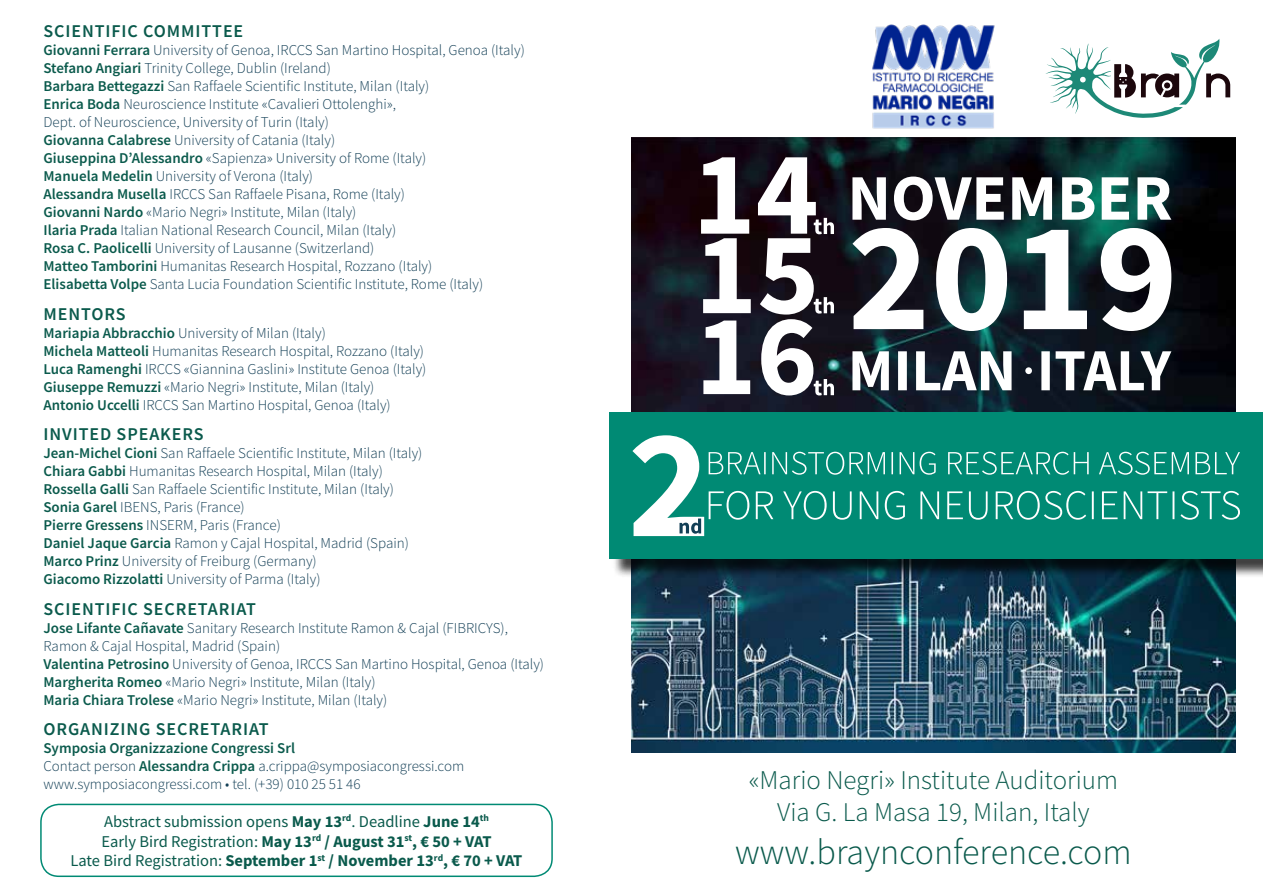
<style>
.page{position:relative;width:1263px;height:893px;background:#fff}
.page>*{position:absolute;margin:0;border:0;box-sizing:border-box;transform-origin:0 0}
.t1{font:300 36px "Source Sans Pro";color:#0a5a4c}
.t2{font:300 27px/32.4px "Source Sans Pro";color:#0a5a4c;text-align:center}
.t3{font:600 18px "Source Sans Pro";letter-spacing:.05em;color:#0a5a4c}
.t4{font:16.5px/19.8px "Source Sans Pro";color:#0a5a4c;text-align:center}
.t5{font:300 15px/18px "Source Sans Pro";color:#133f56}
.s1{font-weight:600;color:#0a5a4c}
.s2{font-weight:700}
</style>
<div class="page">
<img style="left:631px;top:137px;width:604px;height:616px">
<div style="left:612px;top:415px;width:651px;height:163px;background:#000;opacity:.75"></div>
<div style="left:609px;top:412px;width:654px;height:147px;background:#008a74"></div>
<div style="left:40px;top:804px;width:513px;height:73px;border:2px solid #008a74;border-radius:18px"></div>
<svg style="left:632px;top:435px;width:608px;height:101px"></svg>
<svg style="left:1046px;top:39px;width:184px;height:79px"></svg>
<svg style="left:701px;top:157px;width:133px;height:238px"></svg>
<svg style="left:852px;top:177px;width:319px;height:43px"></svg>
<svg style="left:1041px;top:351px;width:130px;height:39px"></svg>
<div style="left:1025px;top:367px;width:7px;height:7px;background:#fff;border-radius:50%"></div>
<svg style="left:852px;top:351px;width:159px;height:39px"></svg>
<svg style="left:852px;top:228px;width:319px;height:103px"></svg>
<img style="left:872px;top:24px;width:123px;height:105px">
<p class="t3" style="left:43px;top:19px;width:201px">SCIENTIFIC COMMITTEE</p>
<p class="t5" style="left:43px;top:41px;width:483px"><span class="s1">Giovanni Ferrara</span> University of Genoa, IRCCS San Martino Hospital, Genoa (Italy)<br><span class="s1">Stefano Angiari</span> Trinity College, Dublin (Ireland)<br><span class="s1">Barbara Bettegazzi</span> San Raffaele Scientific Institute, Milan (Italy)<br><span class="s1">Enrica Boda</span> Neuroscience Institute «Cavalieri Ottolenghi»,<br>Dept. of Neuroscience, University of Turin (Italy)<br><span class="s1">Giovanna Calabrese</span> University of Catania (Italy)<br><span class="s1">Giuseppina D’Alessandro</span> «Sapienza» University of Rome (Italy)<br><span class="s1">Manuela Medelin</span> University of Verona (Italy)<br><span class="s1">Alessandra Musella</span> IRCCS San Raffaele Pisana, Rome (Italy)<br><span class="s1">Giovanni Nardo</span> «Mario Negri» Institute, Milan (Italy)<br><span class="s1">Ilaria Prada</span> Italian National Research Council, Milan (Italy)<br><span class="s1">Rosa C. Paolicelli</span> University of Lausanne (Switzerland)<br><span class="s1">Matteo Tamborini</span> Humanitas Research Hospital, Rozzano (Italy)<br><span class="s1">Elisabetta Volpe</span> Santa Lucia Foundation Scientific Institute, Rome (Italy)</p>
<p class="t3" style="left:43px;top:302px;width:84px">MENTORS</p>
<p class="t5" style="left:43px;top:324px;width:384px"><span class="s1">Mariapia Abbracchio</span> University of Milan (Italy)<br><span class="s1">Michela Matteoli</span> Humanitas Research Hospital, Rozzano (Italy)<br><span class="s1">Luca Ramenghi</span> IRCCS «Giannina Gaslini» Institute Genoa (Italy)<br><span class="s1">Giuseppe Remuzzi</span> «Mario Negri» Institute, Milan (Italy)<br><span class="s1">Antonio Uccelli</span> IRCCS San Martino Hospital, Genoa (Italy)</p>
<p class="t3" style="left:43px;top:422px;width:162px">INVITED SPEAKERS</p>
<p class="t5" style="left:43px;top:444px;width:380px"><span class="s1">Jean-Michel Cioni</span> San Raffaele Scientific Institute, Milan (Italy)<br><span class="s1">Chiara Gabbi</span> Humanitas Research Hospital, Milan (Italy)<br><span class="s1">Rossella Galli</span> San Raffaele Scientific Institute, Milan (Italy)<br><span class="s1">Sonia Garel</span> IBENS, Paris (France)<br><span class="s1">Pierre Gressens</span> INSERM, Paris (France)<br><span class="s1">Daniel Jaque Garcia</span> Ramon y Cajal Hospital, Madrid (Spain)<br><span class="s1">Marco Prinz</span> University of Freiburg (Germany)<br><span class="s1">Giacomo Rizzolatti</span> University of Parma (Italy)</p>
<p class="t3" style="left:43px;top:597px;width:214px">SCIENTIFIC SECRETARIAT</p>
<p class="t5" style="left:43px;top:619px;width:502px"><span class="s1">Jose Lifante Cañavate</span> Sanitary Research Institute Ramon &amp; Cajal (FIBRICYS), Ramon &amp; Cajal Hospital, Madrid (Spain)<br><span class="s1">Valentina Petrosino</span> University of Genoa, IRCCS San Martino Hospital, Genoa (Italy)<br><span class="s1">Margherita Romeo</span> «Mario Negri» Institute, Milan (Italy)<br><span class="s1">Maria Chiara Trolese</span> «Mario Negri» Institute, Milan (Italy)</p>
<p class="t3" style="left:43px;top:717px;width:227px">ORGANIZING SECRETARIAT</p>
<p class="t5" style="left:43px;top:739px;width:422px"><span class="s1">Symposia Organizzazione Congressi Srl<br></span>Contact person <span class="s1">Alessandra Crippa</span> a.crippa@symposiacongressi.com www.symposiacongressi.com • tel. (+39) 010 25 51 46</p>
<p class="t4" style="left:71px;top:811px;width:453px">Abstract submission opens <span class="s2">May 13</span><sup>rd</sup>. Deadline <span class="s2">June 14</span><sup>th<br></sup>Early Bird Registration: <span class="s2">May 13</span><sup>rd</sup> <span class="s2">/ August 31</span><sup>st</sup><span class="s2">, € 50 + VAT<br></span>Late Bird Registration: <span class="s2">September 1</span><sup>st</sup> <span class="s2">/ November 13</span><sup>rd</sup><span class="s2">, € 70 + VAT</span></p>
<h2 class="t2" style="left:749px;top:764px;width:371px">«Mario Negri» Institute Auditorium<br>Via G. La Masa 19, Milan, Italy</h2>
<h1 class="t1" style="left:735px;top:830px;width:398px">www.braynconference.com</h1>
</div>
